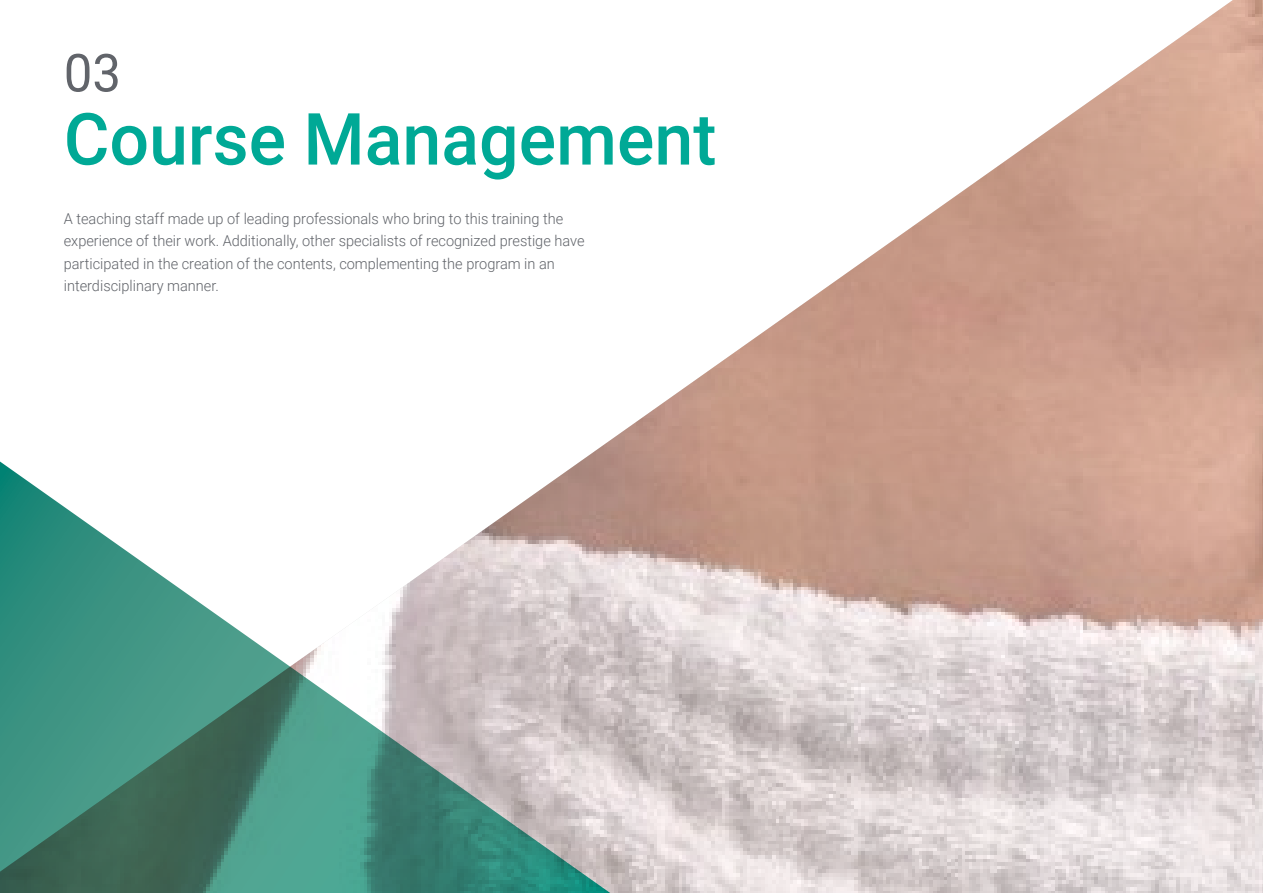
<style>
.page{position:relative;width:1263px;height:893px;background:#fff}
.page>*{position:absolute;margin:0;border:0;box-sizing:border-box;transform-origin:0 0}
.t1{font:500 72px "Roboto";color:#00a996}
.t2{font:52.5px "Roboto";color:#61646a}
.t3{font:300 15px/22.5px "Roboto";color:#61646a}
</style>
<div class="page">
<img style="left:602px;top:0;width:661px;height:893px">
<svg style="left:0;top:446px;width:640px;height:447px"></svg>
<h2 class="t2" style="left:64px;top:36px;width:59px">03</h2>
<h1 class="t1" style="left:64px;top:89px;width:654px">Course Management</h1>
<p class="t3" style="left:64px;top:207px;width:522px">A teaching staff made up of leading professionals who bring to this training the experience of their work. Additionally, other specialists of recognized prestige have participated in the creation of the contents, complementing the program in an interdisciplinary manner.</p>
</div>
